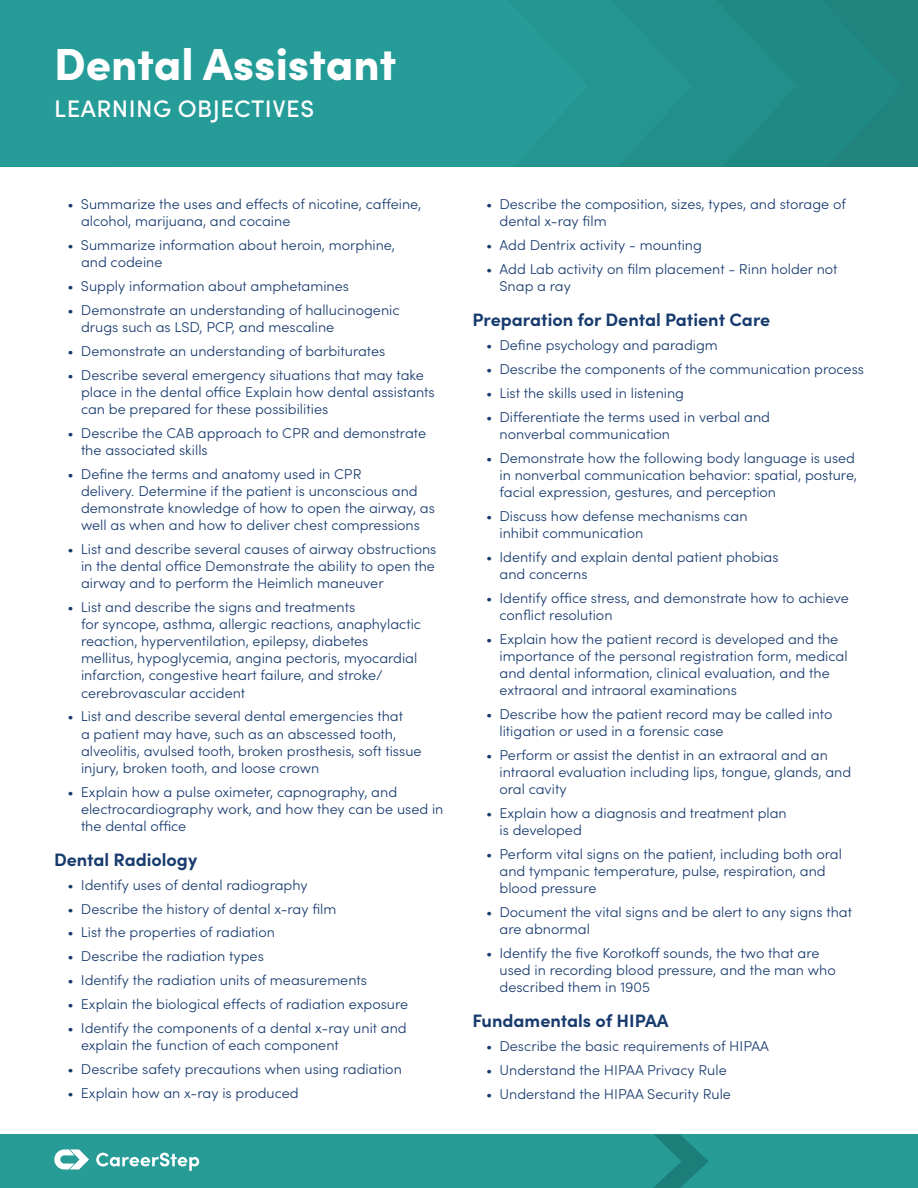
<style>
.page{position:relative;width:918px;height:1188px;background:#fff}
.page>*{position:absolute;margin:0;border:0;box-sizing:border-box;transform-origin:0 0}
.t1{font:900 45px "Sofia Pro";color:#fff}
.t2{font:500 24px "Sofia Pro";letter-spacing:.02em;color:#fff}
.Column_Header_Small{font:700 18px "Sofia Pro";color:#183b6e}
.t3{font:300 14.25px/17.1px "Sofia Pro";color:#183b6e}
</style>
<div class="page">
<div style="left:797px;top:0;width:105px;height:167px;background:#1f8984"></div>
<div style="left:692px;top:0;width:105px;height:167px;background:#228f8a"></div>
<div style="left:588px;top:0;width:104px;height:167px;background:#249591"></div>
<div style="left:0;top:0;width:588px;height:167px;background:#259c98"></div>
<div style="left:0;top:1134px;width:918px;height:54px;background:#279c97"></div>
<svg style="left:653px;top:1134px;width:56px;height:54px"></svg>
<svg style="left:54px;top:1149px;width:35px;height:20px"></svg>
<svg style="left:96px;top:1153px;width:103px;height:18px"></svg>
<h1 class="t1" style="left:54px;top:28px;width:344px">Dental Assistant</h1>
<h2 class="t2" style="left:54px;top:91px;width:261px">LEARNING OBJECTIVES</h2>
<p class="t3" style="left:81px;top:195px;width:342px;text-indent:-14px">• Summarize the uses and effects of nicotine, caffeine, alcohol, marijuana, and cocaine</p>
<p class="t3" style="left:81px;top:236px;width:316px;text-indent:-14px">• Summarize information about heroin, morphine, and codeine</p>
<p class="t3" style="left:68px;top:277px;width:283px">• Supply information about amphetamines</p>
<p class="t3" style="left:81px;top:301px;width:320px;text-indent:-14px">• Demonstrate an understanding of hallucinogenic drugs such as LSD, PCP, and mescaline</p>
<p class="t3" style="left:68px;top:342px;width:319px">• Demonstrate an understanding of barbiturates</p>
<p class="t3" style="left:81px;top:366px;width:355px;text-indent:-14px">• Describe several emergency situations that may take place in the dental office Explain how dental assistants can be prepared for these possibilities</p>
<p class="t3" style="left:81px;top:424px;width:347px;text-indent:-14px">• Describe the CAB approach to CPR and demonstrate the associated skills</p>
<p class="t3" style="left:81px;top:465px;width:355px;text-indent:-14px">• Define the terms and anatomy used in CPR<br>delivery. Determine if the patient is unconscious and demonstrate knowledge of how to open the airway, as well as when and how to deliver chest compressions</p>
<p class="t3" style="left:81px;top:540px;width:357px;text-align:justify;text-indent:-14px">• List and describe several causes of airway obstructions in the dental office Demonstrate the ability to open the airway and to perform the Heimlich maneuver</p>
<p class="t3" style="left:81px;top:598px;width:342px;text-indent:-14px">• List and describe the signs and treatments<br>for syncope, asthma, allergic reactions, anaphylactic reaction, hyperventilation, epilepsy, diabetes mellitus, hypoglycemia, angina pectoris, myocardial infarction, congestive heart failure, and stroke/ cerebrovascular accident</p>
<p class="t3" style="left:81px;top:707px;width:342px;text-indent:-14px">• List and describe several dental emergencies that<br>a patient may have, such as an abscessed tooth, alveolitis, avulsed tooth, broken prosthesis, soft tissue injury, broken tooth, and loose crown</p>
<p class="t3" style="left:81px;top:782px;width:364px;text-indent:-14px">• Explain how a pulse oximeter, capnography, and electrocardiography work, and how they can be used in the dental office</p>
<p class="Column_Header_Small" style="left:54px;top:846px;width:145px">Dental Radiology</p>
<p class="t3" style="left:68px;top:875px;width:242px">• Identify uses of dental radiography</p>
<p class="t3" style="left:68px;top:899px;width:270px">• Describe the history of dental x-ray film</p>
<p class="t3" style="left:68px;top:923px;width:209px">• List the properties of radiation</p>
<p class="t3" style="left:68px;top:947px;width:198px">• Describe the radiation types</p>
<p class="t3" style="left:68px;top:971px;width:301px">• Identify the radiation units of measurements</p>
<p class="t3" style="left:68px;top:995px;width:342px">• Explain the biological effects of radiation exposure</p>
<p class="t3" style="left:81px;top:1018px;width:327px;text-indent:-14px">• Identify the components of a dental x-ray unit and explain the function of each component</p>
<p class="t3" style="left:68px;top:1059px;width:336px">• Describe safety precautions when using radiation</p>
<p class="t3" style="left:68px;top:1083px;width:233px">• Explain how an x-ray is produced</p>
<p class="t3" style="left:500px;top:195px;width:348px;text-indent:-14px">• Describe the composition, sizes, types, and storage of dental x-ray film</p>
<p class="t3" style="left:486px;top:236px;width:217px">• Add Dentrix activity - mounting</p>
<p class="t3" style="left:500px;top:260px;width:340px;text-indent:-14px">• Add Lab activity on film placement - Rinn holder not<br>Snap a ray</p>
<p class="Column_Header_Small" style="left:472px;top:306px;width:299px">Preparation for Dental Patient Care</p>
<p class="t3" style="left:486px;top:336px;width:233px">• Define psychology and paradigm</p>
<p class="t3" style="left:486px;top:360px;width:380px">• Describe the components of the communication process</p>
<p class="t3" style="left:486px;top:384px;width:200px">• List the skills used in listening</p>
<p class="t3" style="left:500px;top:407px;width:272px;text-indent:-14px">• Differentiate the terms used in verbal and nonverbal communication</p>
<p class="t3" style="left:500px;top:448px;width:359px;text-indent:-14px">• Demonstrate how the following body language is used in nonverbal communication behavior: spatial, posture, facial expression, gestures, and perception</p>
<p class="t3" style="left:500px;top:506px;width:250px;text-indent:-14px">• Discuss how defense mechanisms can inhibit communication</p>
<p class="t3" style="left:500px;top:547px;width:281px;text-indent:-14px">• Identify and explain dental patient phobias and concerns</p>
<p class="t3" style="left:500px;top:588px;width:351px;text-indent:-14px">• Identify office stress, and demonstrate how to achieve conflict resolution</p>
<p class="t3" style="left:500px;top:629px;width:350px;text-indent:-14px">• Explain how the patient record is developed and the importance of the personal registration form, medical and dental information, clinical evaluation, and the extraoral and intraoral examinations</p>
<p class="t3" style="left:500px;top:704px;width:335px;text-indent:-14px">• Describe how the patient record may be called into litigation or used in a forensic case</p>
<p class="t3" style="left:500px;top:745px;width:353px;text-indent:-14px">• Perform or assist the dentist in an extraoral and an intraoral evaluation including lips, tongue, glands, and oral cavity</p>
<p class="t3" style="left:500px;top:803px;width:289px;text-indent:-14px">• Explain how a diagnosis and treatment plan is developed</p>
<p class="t3" style="left:500px;top:844px;width:344px;text-indent:-14px">• Perform vital signs on the patient, including both oral and tympanic temperature, pulse, respiration, and blood pressure</p>
<p class="t3" style="left:500px;top:902px;width:354px;text-indent:-14px">• Document the vital signs and be alert to any signs that are abnormal</p>
<p class="t3" style="left:500px;top:943px;width:338px;text-indent:-14px">• Identify the five Korotkoff sounds, the two that are used in recording blood pressure, and the man who described them in 1905</p>
<p class="Column_Header_Small" style="left:472px;top:1007px;width:198px">Fundamentals of HIPAA</p>
<p class="t3" style="left:486px;top:1036px;width:285px">• Describe the basic requirements of HIPAA</p>
<p class="t3" style="left:486px;top:1060px;width:242px">• Understand the HIPAA Privacy Rule</p>
<p class="t3" style="left:486px;top:1084px;width:246px">• Understand the HIPAA Security Rule</p>
</div>
